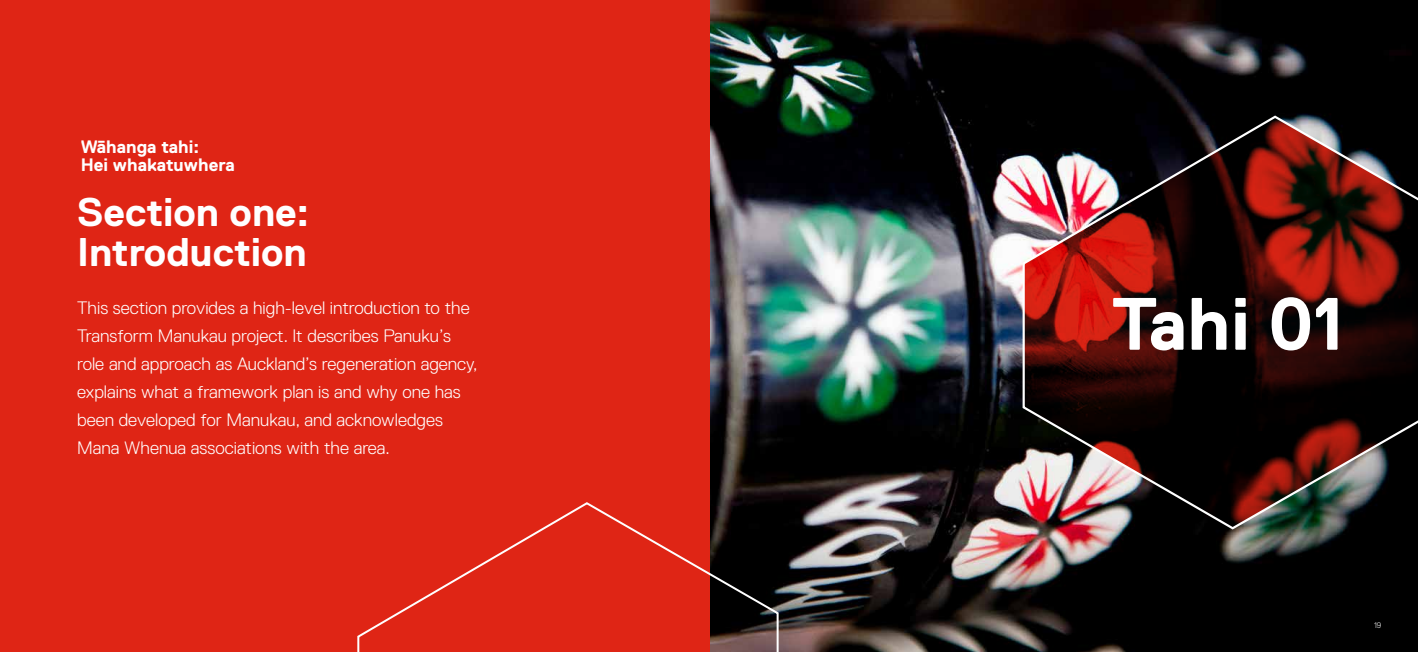
<style>
.page{position:relative;width:1418px;height:652px;background:#fff}
.page>*{position:absolute;margin:0;border:0;box-sizing:border-box;transform-origin:0 0}
.t1{font:700 74px "Replica Pro";color:#fff}
.t2{font:700 40px/40px "Replica Pro";color:#fff}
.t3{font:300 18px/28px "Replica Pro";color:#fff}
.t4{font:700 18px/18px "Replica Pro";color:#fff}
.t5{font:300 8px "Replica Pro";color:#fff}
</style>
<div class="page">
<img style="left:710px;top:0;width:707px;height:652px">
<img style="left:1021px;top:114px;width:396px;height:417px">
<div style="left:0;top:0;width:709px;height:652px;background:#df2515"></div>
<svg style="left:357px;top:501px;width:423px;height:151px"></svg>
<p class="t4" style="left:81px;top:137px;width:156px">Wāhanga tahi:<br>Hei whakatuwhera</p>
<h2 class="t2" style="left:77px;top:192px;width:233px">Section one:<br>Introduction</h2>
<p class="t3" style="left:77px;top:294px;width:402px">This section provides a high-level introduction to the Transform Manukau project. It describes Panuku’s role and approach as Auckland’s regeneration agency, explains what a framework plan is and why one has been developed for Manukau, and acknowledges Mana Whenua associations with the area.</p>
<h1 class="t1" style="left:1111px;top:283px;width:233px">Tahi 01</h1>
<p class="t5" style="left:1373px;top:621px;width:9px">19</p>
</div>
